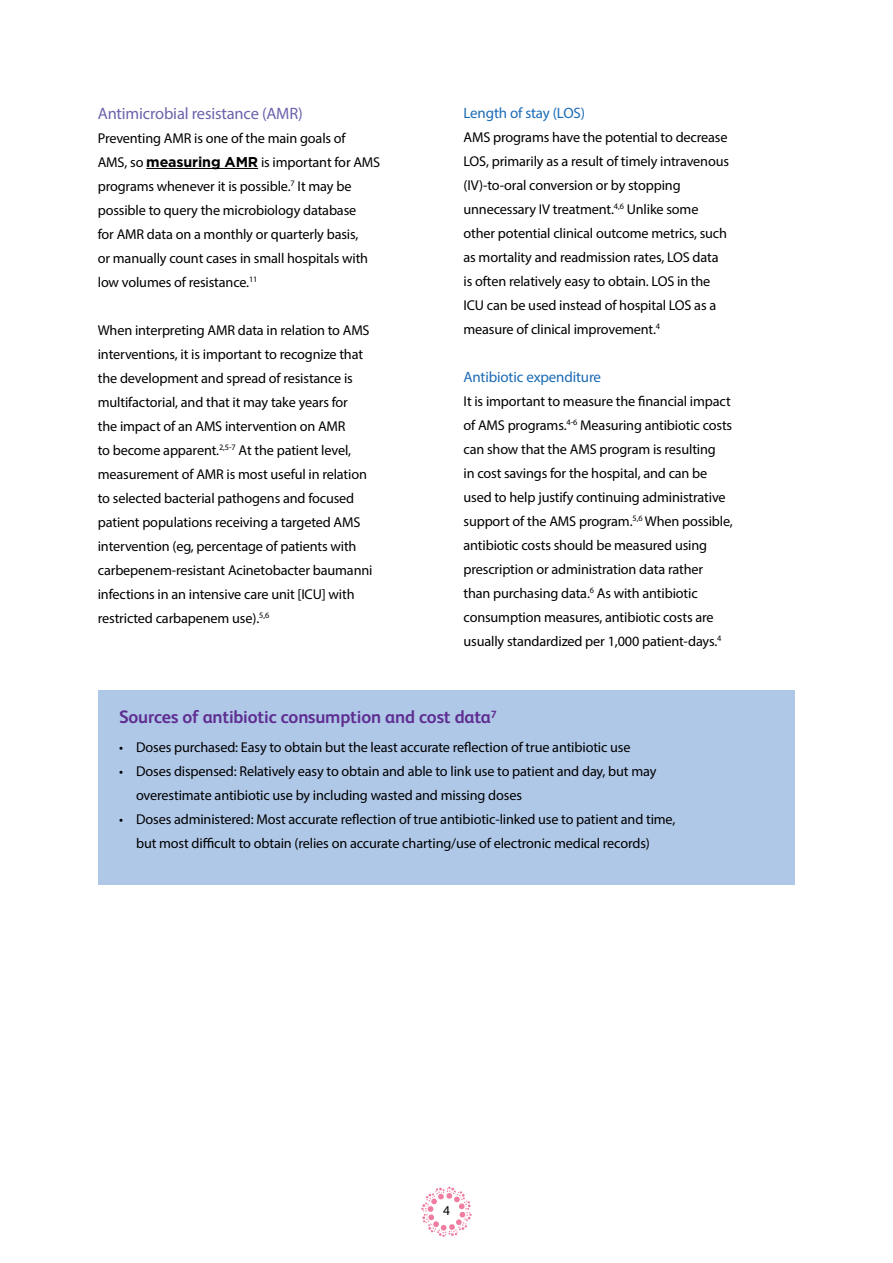
<style>
.page{position:relative;width:893px;height:1263px;background:#fff}
.page>*{position:absolute;margin:0;border:0;box-sizing:border-box;transform-origin:0 0}
.t1{font:700 18px "FS Albert";letter-spacing:-.01em;color:#5e2d91}
.t2{font:16.5px "Myriad Pro";letter-spacing:-.01em;color:#6a63ac}
.t3{font:15px "Myriad Pro";letter-spacing:-.01em;color:#1c6bb5}
.t4{font:14.25px/24px "Myriad Pro";letter-spacing:-.01em;color:#000}
.t5{font:13.5px "Myriad Pro";color:#000}
.s1{font-family:"Gotham";font-weight:700}
</style>
<div class="page">
<svg style="left:421px;top:1186px;width:51px;height:51px"></svg>
<hr style="left:146px;top:168px;width:112px;height:1px;background:#000">
<div style="left:98px;top:690px;width:696px;height:194px;background:#b0c8e8"></div>
<p class="t2" style="left:98px;top:103px;width:206px">Antimicrobial resistance (AMR)</p>
<p class="t4" style="left:98px;top:126px;width:284px">Preventing AMR is one of the main goals of<br>AMS, so <span class="s1">measuring AMR</span> is important for AMS programs whenever it is possible.<sup>7</sup> It may be possible to query the microbiology database<br>for AMR data on a monthly or quarterly basis,<br>or manually count cases in small hospitals with low volumes of resistance.<sup>11</sup></p>
<p class="t4" style="left:98px;top:318px;width:276px">When interpreting AMR data in relation to AMS interventions, it is important to recognize that the development and spread of resistance is multifactorial, and that it may take years for<br>the impact of an AMS intervention on AMR<br>to become apparent.<sup>2,5-7</sup> At the patient level, measurement of AMR is most useful in relation to selected bacterial pathogens and focused patient populations receiving a targeted AMS intervention (eg, percentage of patients with carbepenem-resistant Acinetobacter baumanni infections in an intensive care unit [ICU] with restricted carbapenem use).<sup>5,6</sup></p>
<p class="t3" style="left:463px;top:104px;width:123px">Length of stay (LOS)</p>
<p class="t4" style="left:463px;top:125px;width:267px">AMS programs have the potential to decrease LOS, primarily as a result of timely intravenous (IV)-to-oral conversion or by stopping unnecessary IV treatment.<sup>4,6</sup> Unlike some other potential clinical outcome metrics, such as mortality and readmission rates, LOS data is often relatively easy to obtain. LOS in the ICU can be used instead of hospital LOS as a measure of clinical improvement.<sup>4</sup></p>
<p class="t3" style="left:463px;top:368px;width:139px">Antibiotic expenditure</p>
<p class="t4" style="left:463px;top:389px;width:271px">It is important to measure the financial impact of AMS programs.<sup>4-6</sup> Measuring antibiotic costs can show that the AMS program is resulting<br>in cost savings for the hospital, and can be used to help justify continuing administrative support of the AMS program.<sup>5,6</sup> When possible, antibiotic costs should be measured using prescription or administration data rather than purchasing data.<sup>6</sup> As with antibiotic consumption measures, antibiotic costs are usually standardized per 1,000 patient-days.<sup>4</sup></p>
<p class="t1" style="left:119px;top:705px;width:379px">Sources of antibiotic consumption and cost data<sup>7</sup></p>
<p class="t4" style="left:119px;top:735px;width:513px">• Doses purchased: Easy to obtain but the least accurate reflection of true antibiotic use</p>
<p class="t4" style="left:136px;top:759px;width:522px;text-indent:-17px">• Doses dispensed: Relatively easy to obtain and able to link use to patient and day, but may overestimate antibiotic use by including wasted and missing doses</p>
<p class="t4" style="left:119px;top:807px;width:558px;text-align:center">• Doses administered: Most accurate reflection of true antibiotic-linked use to patient and time, but most difficult to obtain (relies on accurate charting/use of electronic medical records)</p>
<p class="t5" style="left:443px;top:1202px;width:8px">4</p>
</div>
